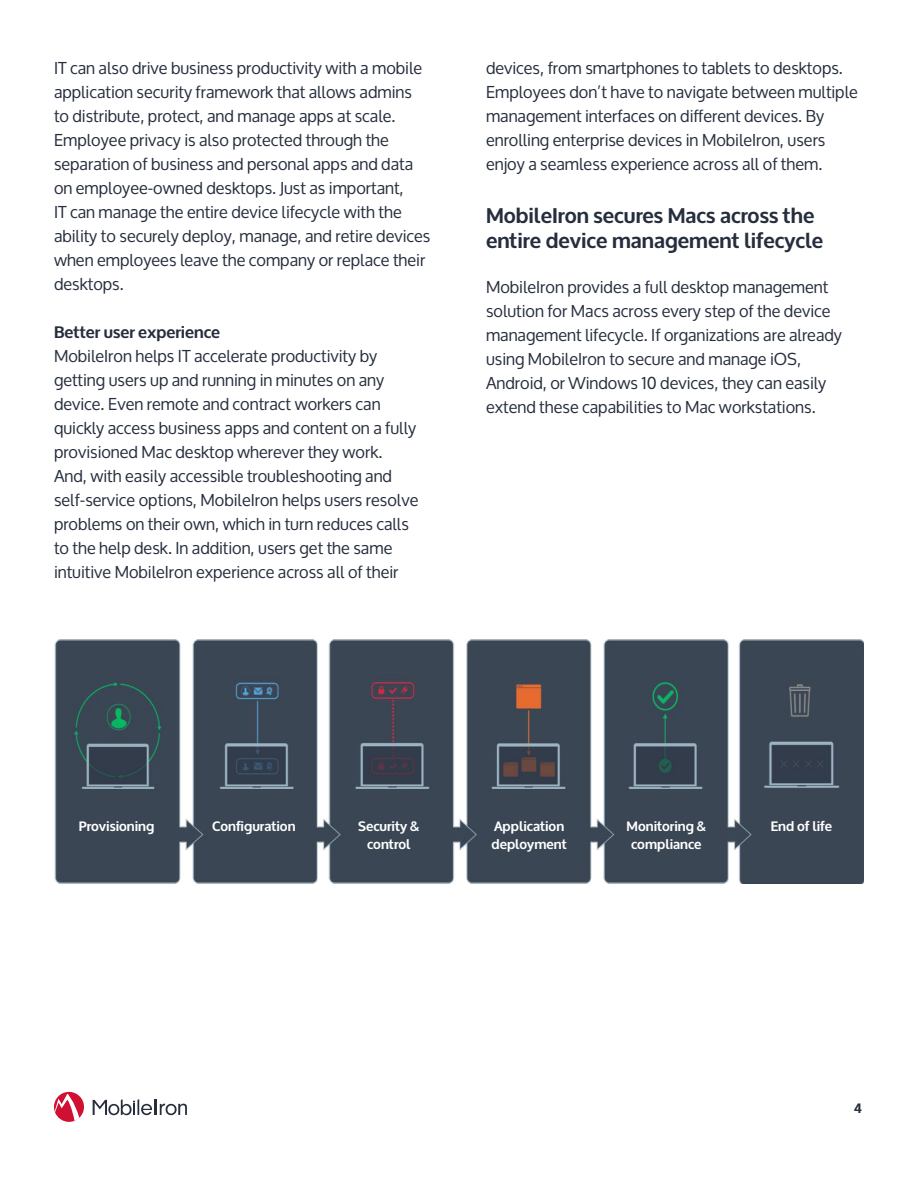
<style>
.page{position:relative;width:918px;height:1188px;background:#fff}
.page>*{position:absolute;margin:0;border:0;box-sizing:border-box;transform-origin:0 0}
.t1{font:700 21px/25.5px "Oxygen";color:#262e3d}
.t2{font:16.5px/24px "Oxygen";color:#262e3d}
.t3{font:700 16.5px "Oxygen";color:#262e3d}
.t4{font:700 13.5px/18px "Oxygen";color:#fff;text-align:center}
.t5{font:700 13.5px "Oxygen";color:#262e3d}
</style>
<div class="page">
<svg style="left:93px;top:1099px;width:94px;height:16px"></svg>
<svg style="left:54px;top:1092px;width:30px;height:30px"></svg>
<img style="left:54px;top:639px;width:810px;height:244px">
<p class="t2" style="left:54px;top:57px;width:378px">IT can also drive business productivity with a mobile application security framework that allows admins to distribute, protect, and manage apps at scale.<br>Employee privacy is also protected through the separation of business and personal apps and data on employee-owned desktops. Just as important,<br>IT can manage the entire device lifecycle with the ability to securely deploy, manage, and retire devices when employees leave the company or replace their desktops.</p>
<p class="t3" style="left:54px;top:322px;width:168px">Better user experience</p>
<p class="t2" style="left:54px;top:345px;width:366px">MobileIron helps IT accelerate productivity by getting users up and running in minutes on any device. Even remote and contract workers can quickly access business apps and content on a fully provisioned Mac desktop wherever they work.<br>And, with easily accessible troubleshooting and self-service options, MobileIron helps users resolve problems on their own, which in turn reduces calls to the help desk. In addition, users get the same intuitive MobileIron experience across all of their</p>
<p class="t2" style="left:486px;top:57px;width:373px">devices, from smartphones to tablets to desktops.<br>Employees don’t have to navigate between multiple management interfaces on different devices. By enrolling enterprise devices in MobileIron, users enjoy a seamless experience across all of them.</p>
<p class="t1" style="left:486px;top:203px;width:339px">MobileIron secures Macs across the entire device management lifecycle</p>
<p class="t2" style="left:486px;top:275px;width:358px">MobileIron provides a full desktop management solution for Macs across every step of the device management lifecycle. If organizations are already using MobileIron to secure and manage iOS, Android, or Windows 10 devices, they can easily extend these capabilities to Mac workstations.</p>
<p class="t4" style="left:212px;top:818px;width:85px">Configuration</p>
<p class="t4" style="left:627px;top:818px;width:81px">Monitoring &amp; compliance</p>
<p class="t4" style="left:358px;top:818px;width:63px">Security &amp; control</p>
<p class="t4" style="left:771px;top:818px;width:63px">End of life</p>
<p class="t4" style="left:79px;top:818px;width:77px">Provisioning</p>
<p class="t4" style="left:492px;top:818px;width:77px;text-align:left">Application deployment</p>
<p class="t5" style="left:854px;top:1100px;width:10px">4</p>
</div>
